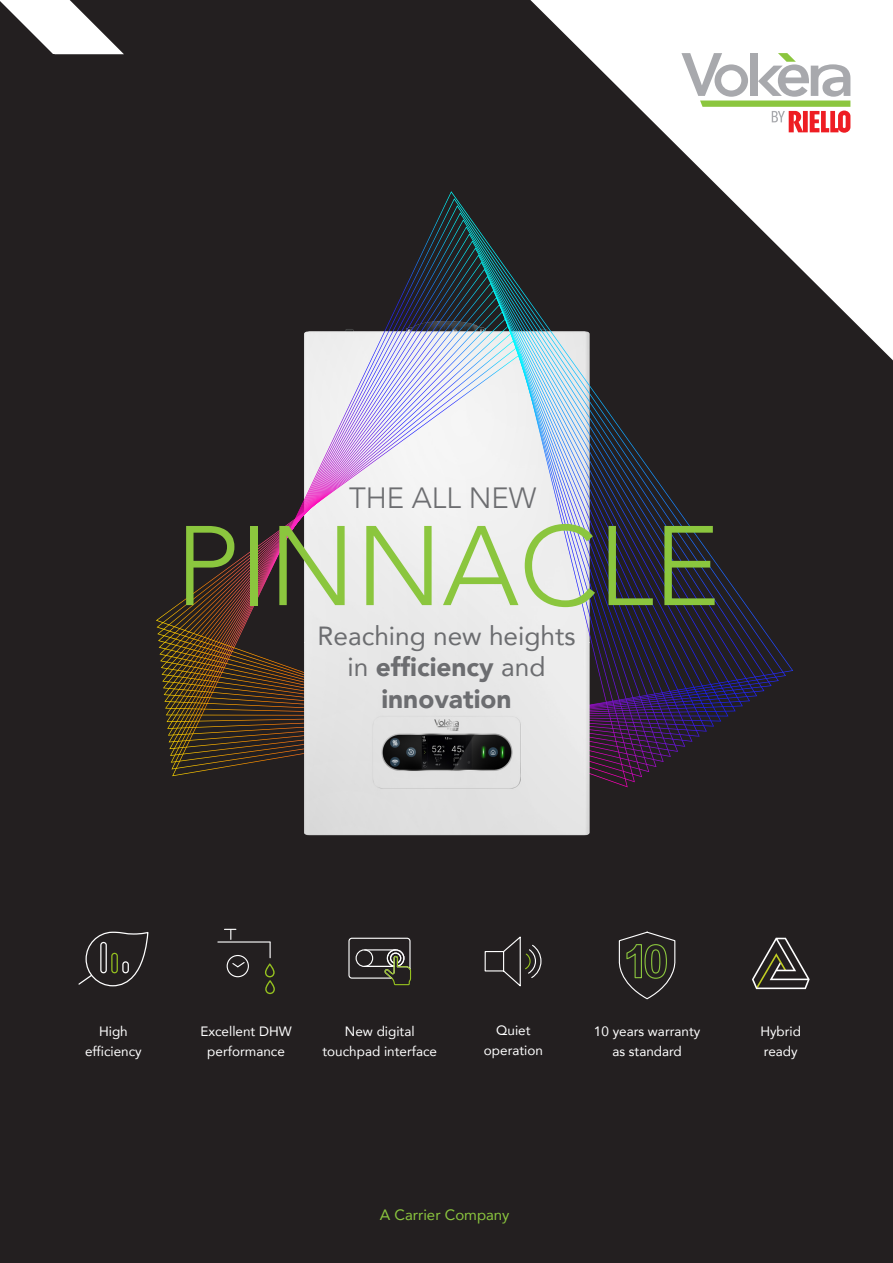
<style>
.page{position:relative;width:893px;height:1263px;background:#231f20}
.page>*{position:absolute;margin:0;border:0;box-sizing:border-box;transform-origin:0 0}
.t1{font:300 111.75px "Avenir";color:#8bc63e}
.t2{font:300 29.25px "Avenir";color:#6c6d70}
.t3{font:26.25px/31.5px "Avenir";color:#6c6d70;text-align:center}
.Body_copy{font:15px "Avenir";color:#8bc63e}
.Body_copy-2{font:13.5px/19.5px "Avenir";color:#fff;text-align:center}
.s1{font-weight:900}
</style>
<div class="page">
<div style="left:304px;top:787px;width:286px;height:49px;background:#dfdfdf"></div>
<svg style="left:394px;top:304px;width:284px;height:448px"></svg>
<svg style="left:390px;top:311px;width:281px;height:446px"></svg>
<svg style="left:387px;top:318px;width:277px;height:444px"></svg>
<svg style="left:306px;top:325px;width:350px;height:442px"></svg>
<svg style="left:304px;top:332px;width:345px;height:440px"></svg>
<svg style="left:304px;top:339px;width:338px;height:438px"></svg>
<svg style="left:304px;top:346px;width:331px;height:436px"></svg>
<svg style="left:156px;top:353px;width:472px;height:434px"></svg>
<svg style="left:0;top:0;width:124px;height:54px"></svg>
<svg style="left:530px;top:0;width:363px;height:360px"></svg>
<svg style="left:681px;top:53px;width:169px;height:80px;background:#e0d6cd"></svg>
<svg style="left:485px;top:936px;width:56px;height:50px"></svg>
<hr style="left:218px;top:941px;width:52px;height:1px;background:#fff">
<svg style="left:224px;top:929px;width:12px;height:10px"></svg>
<svg style="left:226px;top:955px;width:23px;height:23px"></svg>
<svg style="left:265px;top:942px;width:10px;height:52px"></svg>
<svg style="left:348px;top:938px;width:63px;height:47px"></svg>
<svg style="left:752px;top:938px;width:58px;height:51px"></svg>
<svg style="left:78px;top:932px;width:71px;height:55px"></svg>
<svg style="left:618px;top:931px;width:58px;height:69px"></svg>
<p class="t2" style="left:349px;top:480px;width:189px">THE ALL NEW</p>
<p class="t1" style="left:175px;top:500px;width:546px">PINNACLE</p>
<p class="t3" style="left:317px;top:619px;width:259px">Reaching new heights in <span class="s1">efficiency</span> and <span class="s1">innovation</span></p>
<p class="Body_copy-2" style="left:484px;top:1020px;width:61px">Quiet operation</p>
<p class="Body_copy-2" style="left:85px;top:1021px;width:58px">High efficiency</p>
<p class="Body_copy-2" style="left:760px;top:1021px;width:42px;text-align:left">Hybrid ready</p>
<p class="Body_copy-2" style="left:200px;top:1021px;width:93px">Excellent DHW performance</p>
<p class="Body_copy-2" style="left:322px;top:1021px;width:116px">New digital touchpad interface</p>
<p class="Body_copy-2" style="left:594px;top:1021px;width:108px">10 years warranty as standard</p>
<p class="Body_copy" style="left:380px;top:1203px;width:131px">A Carrier Company</p>
</div>
